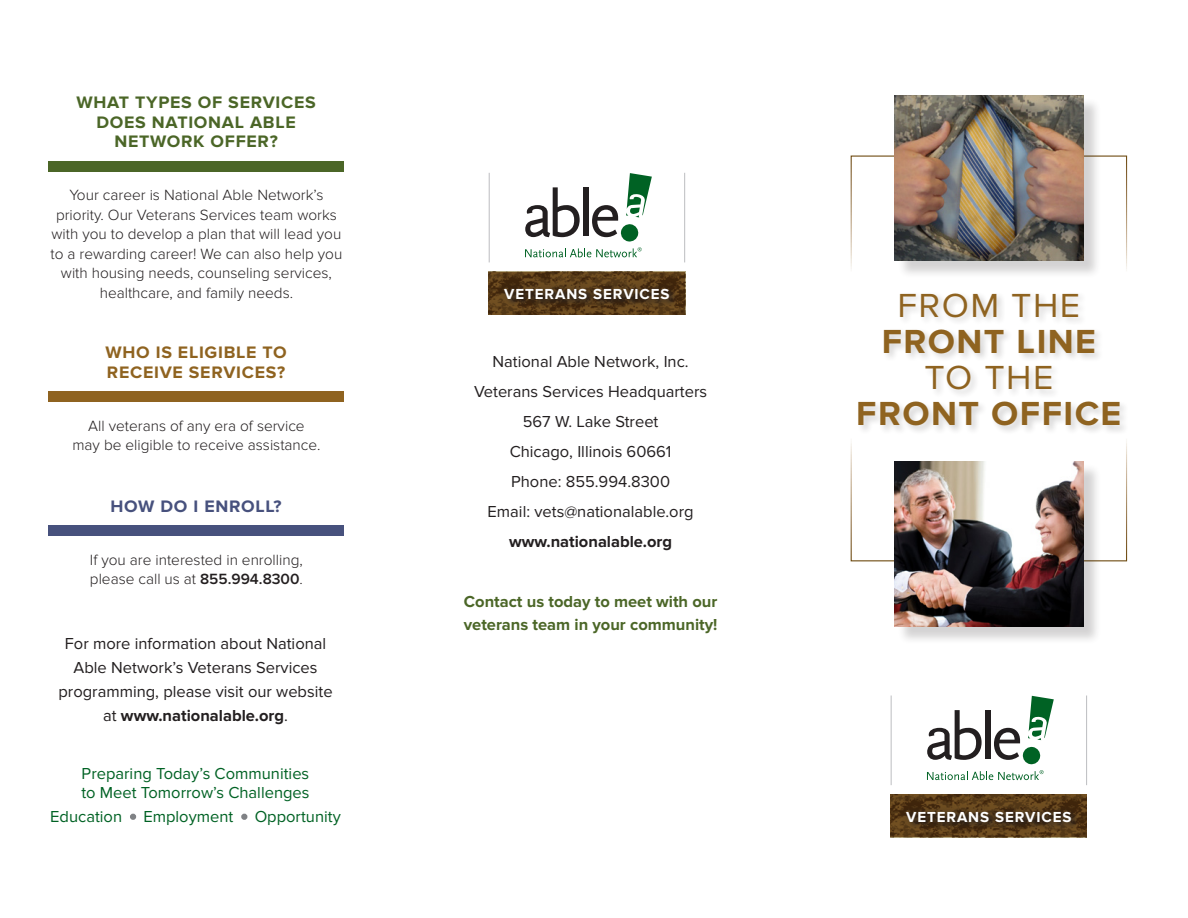
<style>
.page{position:relative;width:1188px;height:918px;background:#fff}
.page>*{position:absolute;margin:0;border:0;box-sizing:border-box;transform-origin:0 0}
.t1{font:700 34.65px "Proxima Nova";letter-spacing:.04em;color:#8f6320}
.t2{font:34.65px "Proxima Nova";letter-spacing:.04em;color:#8f6320}
.t3{font:700 17.25px/19.5px "Proxima Nova";letter-spacing:.04em;color:#4b6627;text-align:center}
.t4{font:700 17.25px "Proxima Nova";letter-spacing:.04em;color:#8f6320}
.t5{font:700 17.25px "Proxima Nova";letter-spacing:.04em;color:#47517d}
.t6{font:16.5px/24px "Proxima Nova";color:#231f20;text-align:center}
.t7{font:16.5px "Proxima Nova";color:#006224}
.t8{font:700 16.5px/22.5px "Proxima Nova";color:#4b6627}
.t9{font:700 16.5px "Proxima Nova";color:#231f20}
.t10{font:300 15.3px/19.5px "Proxima Nova";color:#231f20;text-align:center}
.t11{font:700 15.15px "Proxima Nova";letter-spacing:.06em;color:#fff}
.s1{font-weight:600}
.s2{font-weight:700}
.s3{font-weight:700;font-size:13.5px;color:#808285}
</style>
<div class="page">
<div style="left:857px;top:292px;width:273px;height:143px;background:#231f20;opacity:.2"></div>
<svg style="left:891px;top:794px;width:196px;height:43px;background:#5a3c17"></svg>
<div style="left:898px;top:802px;width:182px;height:29px;background:#231f20;opacity:.75"></div>
<svg style="left:927px;top:696px;width:127px;height:84px"></svg>
<hr style="left:891px;top:696px;width:1px;height:89px;background:#bcbdc0">
<hr style="left:1086px;top:696px;width:1px;height:89px;background:#bcbdc0">
<img style="left:489px;top:271px;width:196px;height:1px">
<svg style="left:489px;top:272px;width:196px;height:43px;background:#5a3c17"></svg>
<div style="left:496px;top:279px;width:182px;height:29px;background:#231f20;opacity:.75"></div>
<svg style="left:525px;top:173px;width:127px;height:84px"></svg>
<hr style="left:489px;top:173px;width:1px;height:89px;background:#bcbdc0">
<hr style="left:684px;top:173px;width:1px;height:89px;background:#bcbdc0">
<div style="left:897px;top:97px;width:205px;height:182px;background:#231f20;opacity:.2"></div>
<img style="left:894px;top:95px;width:189px;height:165px">
<div style="left:897px;top:463px;width:205px;height:182px;background:#231f20;opacity:.2"></div>
<img style="left:894px;top:461px;width:189px;height:165px">
<div style="left:48px;top:161px;width:296px;height:10px;background:#4b6627"></div>
<div style="left:48px;top:392px;width:296px;height:10px;background:#8f6320"></div>
<div style="left:48px;top:525px;width:296px;height:11px;background:#47517d"></div>
<svg style="left:130px;top:814px;width:6px;height:6px"></svg>
<svg style="left:241px;top:814px;width:6px;height:6px"></svg>
<p class="t3" style="left:76px;top:93px;width:241px">WHAT TYPES OF SERVICES<br>DOES NATIONAL ABLE<br>NETWORK OFFER?</p>
<p class="t10" style="left:51px;top:185px;width:293px">Your career is National Able Network’s priority. Our Veterans Services team works with you to develop a plan that will lead you to a rewarding career! We can also help you with housing needs, counseling services, healthcare, and family needs.</p>
<p class="t4" style="left:105px;top:342px;width:183px">WHO IS ELIGIBLE TO</p>
<p class="t4" style="left:107px;top:362px;width:180px">RECEIVE SERVICES?</p>
<p class="t10" style="left:72px;top:416px;width:249px">All veterans of any era of service<br>may be eligible to receive assistance.</p>
<p class="t5" style="left:111px;top:496px;width:173px">HOW DO I ENROLL?</p>
<p class="t10" style="left:90px;top:550px;width:215px;text-align:left">If you are interested in enrolling, please call us at <span class="s1">855.994.8300</span>.</p>
<p class="t6" style="left:58px;top:632px;width:276px">For more information about National Able Network’s Veterans Services programming, please visit our website at <span class="s2">www.nationalable.org</span>.</p>
<p class="t7" style="left:82px;top:764px;width:229px">Preparing Today’s Communities</p>
<p class="t7" style="left:81px;top:783px;width:230px">to Meet Tomorrow’s Challenges</p>
<p class="t7" style="left:50px;top:807px;width:292px">Education <span class="s3">•</span> Employment <span class="s3">•</span> Opportunity</p>
<p class="t11" style="left:504px;top:285px;width:167px">VETERANS SERVICES</p>
<p class="t6" style="left:493px;top:350px;width:198px">National Able Network, Inc.</p>
<p class="t6" style="left:474px;top:380px;width:235px">Veterans Services Headquarters</p>
<p class="t6" style="left:523px;top:410px;width:137px">567 W. Lake Street</p>
<p class="t6" style="left:510px;top:440px;width:163px">Chicago, Illinois 60661</p>
<p class="t6" style="left:511px;top:470px;width:160px">Phone: 855.994.8300</p>
<p class="t6" style="left:488px;top:500px;width:208px">Email: vets@nationalable.org</p>
<p class="t9" style="left:509px;top:532px;width:165px">www.nationalable.org</p>
<p class="t8" style="left:464px;top:591px;width:255px">Contact us today to meet with our veterans team in your community!</p>
<p class="t2" style="left:898px;top:285px;width:184px">FROM THE</p>
<p class="t1" style="left:882px;top:322px;width:216px">FRONT LINE</p>
<p class="t2" style="left:924px;top:358px;width:130px">TO THE</p>
<p class="t1" style="left:856px;top:394px;width:267px">FRONT OFFICE</p>
<p class="t11" style="left:906px;top:808px;width:167px">VETERANS SERVICES</p>
</div>
